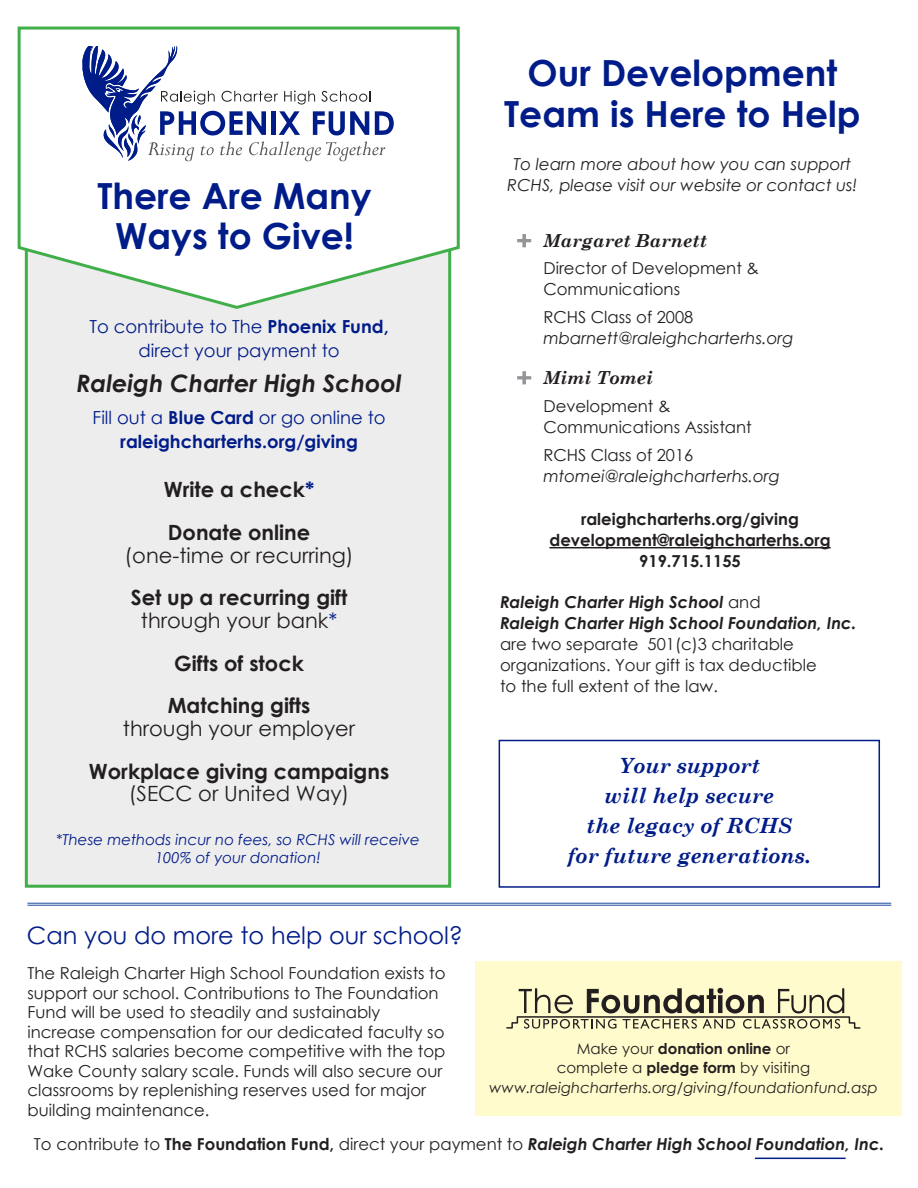
<style>
.page{position:relative;width:918px;height:1188px;background:#fff}
.page>*{position:absolute;margin:0;border:0;box-sizing:border-box;transform-origin:0 0}
.t1{font:700 36px/40.5px "Century Gothic";color:#001c88;text-align:center}
.t2{font:24px "Century Gothic";color:#001c88}
.t3{font:italic 700 24px "Century Gothic";color:#231f20}
.t4{font:700 21px/22.5px "Century Gothic";color:#231f20;text-align:center}
.t5{font:21px/22.5px "Century Gothic";color:#231f20;text-align:center}
.t6{font:italic 700 21px/30px "Century Schoolbook";color:#001c88;text-align:center}
.t7{font:700 18px/24px "Century Gothic";color:#001c88;text-align:center}
.t8{font:18px/24px "Century Gothic";color:#001c88;text-align:center}
.t9{font:italic 700 18px "Century Schoolbook";color:#231f20}
.t10{font:16.5px/19.5px "Century Gothic";color:#231f20}
.t11{font:italic 16.5px/21px "Century Gothic";color:#231f20}
.t12{font:italic 700 16.5px "Century Gothic";color:#231f20}
.t13{font:700 16.5px/21px "Century Gothic";color:#231f20;text-align:center}
.t14{font:italic 15px/19.5px "Century Gothic";color:#231f20;text-align:center}
.t15{font:italic 15px/18px "Century Gothic";color:#001c88;text-align:center}
.s1{font-weight:700}
.s2{font-weight:400}
.s3{color:#001c88}
.s4{font-weight:400;color:#001c88}
.s5{font-style:normal}
.s6{font-weight:700;font-style:italic}
.s7{font-weight:700;font-style:normal}
.s8{font-weight:400;font-style:normal}
</style>
<div class="page">
<div style="left:25px;top:230px;width:426px;height:658px;background:#eeedee;border:3px solid #40ae49"></div>
<div style="left:499px;top:740px;width:381px;height:148px;border:2px solid #001c88"></div>
<div style="left:476px;top:961px;width:426px;height:155px;background:#fffbcc"></div>
<hr style="left:755px;top:1158px;width:91px;height:1px;background:#001c88">
<hr style="left:27px;top:903px;width:864px;height:1px;background:#194b9b">
<hr style="left:27px;top:905px;width:864px;height:1px;background:#194b9b">
<svg style="left:17px;top:26px;width:443px;height:284px"></svg>
<svg style="left:82px;top:46px;width:312px;height:115px"></svg>
<hr style="left:549px;top:547px;width:282px;height:1px;background:#231f20">
<svg style="left:517px;top:371px;width:14px;height:13px"></svg>
<svg style="left:517px;top:234px;width:14px;height:13px"></svg>
<svg style="left:506px;top:988px;width:355px;height:41px"></svg>
<p class="t1" style="left:97px;top:174px;width:276px">There Are Many<br>Ways to Give!</p>
<p class="t8" style="left:89px;top:314px;width:301px">To contribute to The <span class="s1">Phoenix Fund, </span>direct your payment to</p>
<p class="t3" style="left:77px;top:365px;width:326px">Raleigh Charter High School</p>
<p class="t7" style="left:93px;top:404px;width:294px"><span class="s2">Fill out a</span> Blue Card <span class="s2">or go online to </span>raleighcharterhs.org/giving</p>
<p class="t4" style="left:164px;top:478px;width:152px">Write a check<span class="s3">*</span></p>
<p class="t5" style="left:125px;top:521px;width:231px"><span class="s1">Donate online </span>(one-time or recurring)</p>
<p class="t4" style="left:131px;top:586px;width:218px">Set up a recurring gift <span class="s2">through your bank</span><span class="s4">*</span></p>
<p class="t4" style="left:174px;top:651px;width:131px">Gifts of stock</p>
<p class="t5" style="left:123px;top:694px;width:234px"><span class="s1">Matching gifts<br></span>through your employer</p>
<p class="t4" style="left:89px;top:759px;width:302px">Workplace giving campaigns <span class="s2">(SECC or United Way)</span></p>
<p class="t15" style="left:56px;top:830px;width:366px">*These methods incur no fees, so RCHS will receive<br>100% of your donation!</p>
<p class="t2" style="left:27px;top:919px;width:438px">Can you do more to help our school?</p>
<p class="t10" style="left:27px;top:963px;width:420px">The Raleigh Charter High School Foundation exists to support our school. Contributions to The Foundation Fund will be used to steadily and sustainably increase compensation for our dedicated faculty so that RCHS salaries become competitive with the top Wake County salary scale. Funds will also secure our classrooms by replenishing reserves used for major building maintenance.</p>
<p class="t1" style="left:504px;top:51px;width:358px">Our Development<br>Team is Here to Help</p>
<p class="t11" style="left:507px;top:153px;width:352px;text-align:center">To learn more about how you can support<br>RCHS, please visit our website or contact us!</p>
<p class="t9" style="left:543px;top:227px;width:165px">Margaret Barnett</p>
<p class="t10" style="left:543px;top:258px;width:217px;line-height:21px">Director of Development &amp;<br>Communications</p>
<p class="t11" style="left:543px;top:307px;width:252px"><span class="s5">RCHS Class of 2008 </span>mbarnett@raleighcharterhs.org</p>
<p class="t9" style="left:543px;top:364px;width:111px">Mimi Tomei</p>
<p class="t10" style="left:543px;top:396px;width:210px;line-height:21px">Development &amp;<br>Communications Assistant</p>
<p class="t11" style="left:543px;top:444px;width:238px"><span class="s5">RCHS Class of 2016 </span>mtomei@raleighcharterhs.org</p>
<p class="t13" style="left:549px;top:508px;width:283px">raleighcharterhs.org/giving development@raleighcharterhs.org<br>919.715.1155</p>
<p class="t10" style="left:500px;top:591px;width:358px;line-height:21px"><span class="s6">Raleigh Charter High School</span> and<br><span class="s6">Raleigh Charter High School Foundation, Inc. </span>are two separate 501(c)3 charitable organizations. Your gift is tax deductible<br>to the full extent of the law.</p>
<p class="t6" style="left:567px;top:750px;width:245px">Your support<br>will help secure<br>the legacy of RCHS<br>for future generations.</p>
<p class="t14" style="left:489px;top:1038px;width:390px"><span class="s5">Make your</span> <span class="s7">donation online</span> <span class="s5">or<br>complete a</span> <span class="s7">pledge form</span> <span class="s5">by visiting </span>www.raleighcharterhs.org/giving/foundationfund.asp</p>
<p class="t12" style="left:34px;top:1131px;width:852px"><span class="s8">To contribute to</span> <span class="s5">The Foundation Fund,</span> <span class="s8">direct your payment to</span> Raleigh Charter High School Foundation, Inc.</p>
</div>
